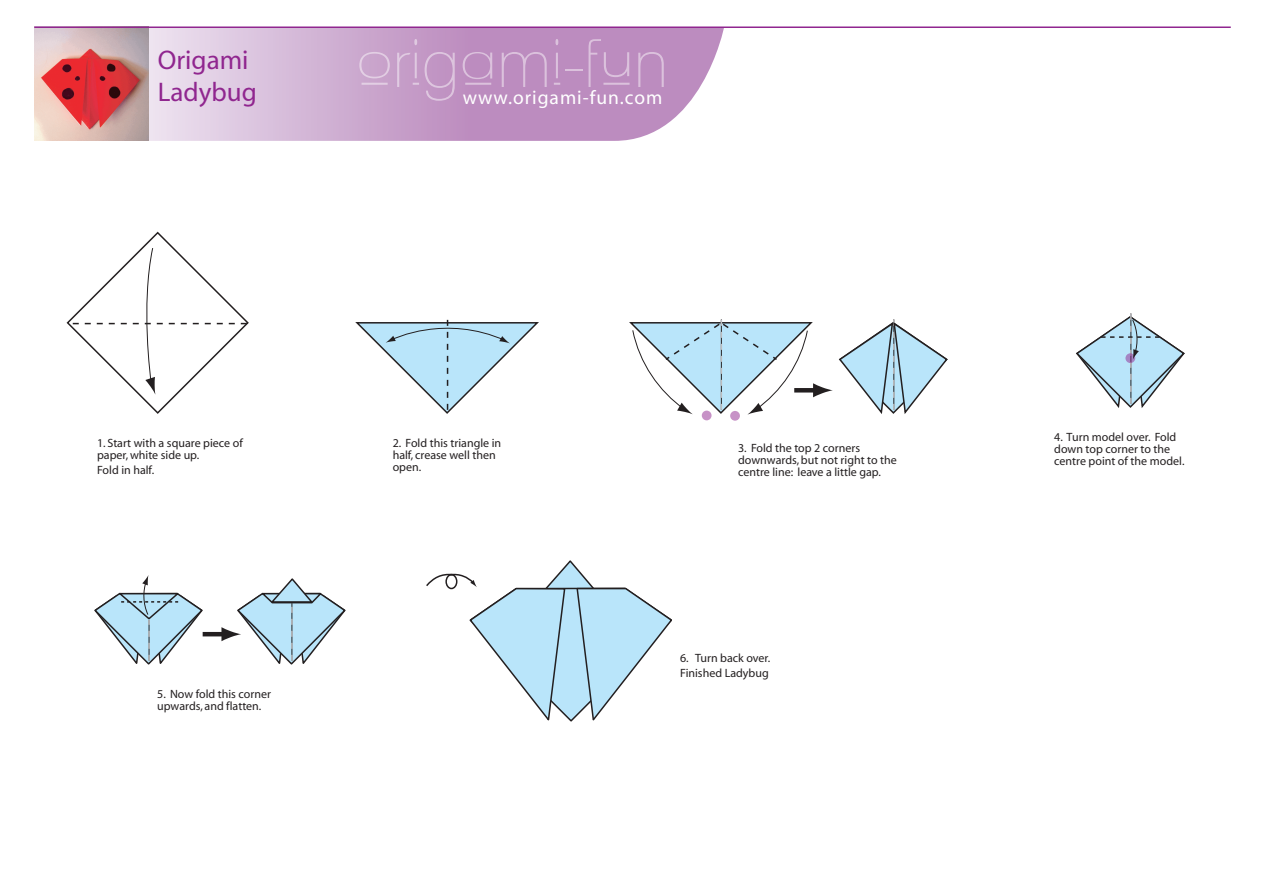
<style>
.page{position:relative;width:1263px;height:893px;background:#fff}
.page>*{position:absolute;margin:0;border:0;box-sizing:border-box;transform-origin:0 0}
.t1{font:27px/32.4px "Myriad";color:#90268f}
.t2{font:19.5px "Myriad";letter-spacing:.05em;color:#fff}
.t3{font:12px/12px "Myriad";color:#231f20}
</style>
<div class="page">
<svg style="left:148px;top:28px;width:576px;height:113px;background:#cfaed2"></svg>
<img style="left:34px;top:28px;width:114px;height:113px">
<svg style="left:359px;top:52px;width:31px;height:33px"></svg>
<svg style="left:414px;top:39px;width:3px;height:6px"></svg>
<svg style="left:397px;top:53px;width:22px;height:34px"></svg>
<svg style="left:425px;top:52px;width:30px;height:49px"></svg>
<svg style="left:463px;top:52px;width:29px;height:33px"></svg>
<svg style="left:502px;top:52px;width:45px;height:35px;background:#c195c4"></svg>
<svg style="left:554px;top:39px;width:76px;height:48px;background:#bf92c2"></svg>
<svg style="left:638px;top:52px;width:26px;height:35px"></svg>
<hr style="left:34px;top:27px;width:1197px;height:1px;background:#90268f">
<hr style="left:203px;top:632px;width:22px;height:4px;background:#231f20">
<svg style="left:66px;top:231px;width:183px;height:183px"></svg>
<svg style="left:355px;top:319px;width:184px;height:95px"></svg>
<svg style="left:1076px;top:313px;width:109px;height:95px"></svg>
<svg style="left:94px;top:575px;width:110px;height:90px"></svg>
<svg style="left:221px;top:578px;width:125px;height:87px"></svg>
<svg style="left:426px;top:560px;width:246px;height:162px"></svg>
<div style="left:702px;top:411px;width:9px;height:9px;background:#c792c7;border-radius:50%"></div>
<svg style="left:629px;top:319px;width:319px;height:97px"></svg>
<svg style="left:730px;top:411px;width:10px;height:10px"></svg>
<h1 class="t1" style="left:158px;top:45px;width:101px">Origami<br>Ladybug</h1>
<h2 class="t2" style="left:463px;top:88px;width:201px">www.origami-fun.com</h2>
<p class="t3" style="left:97px;top:438px;width:147px">1. Start with a square piece of paper, white side up.</p>
<p class="t3" style="left:97px;top:465px;width:59px">Fold in half.</p>
<p class="t3" style="left:157px;top:689px;width:115px">5. Now fold this corner upwards, and flatten.</p>
<p class="t3" style="left:393px;top:438px;width:110px">2. Fold this triangle in half, crease well then open.</p>
<p class="t3" style="left:738px;top:442px;width:160px">3. Fold the top 2 corners downwards, but not right to the centre line: leave a little gap.</p>
<p class="t3" style="left:1054px;top:432px;width:132px">4. Turn model over. Fold down top corner to the centre point of the model.</p>
<p class="t3" style="left:680px;top:651px;width:92px;line-height:15px">6. Turn back over.<br>Finished Ladybug</p>
</div>
